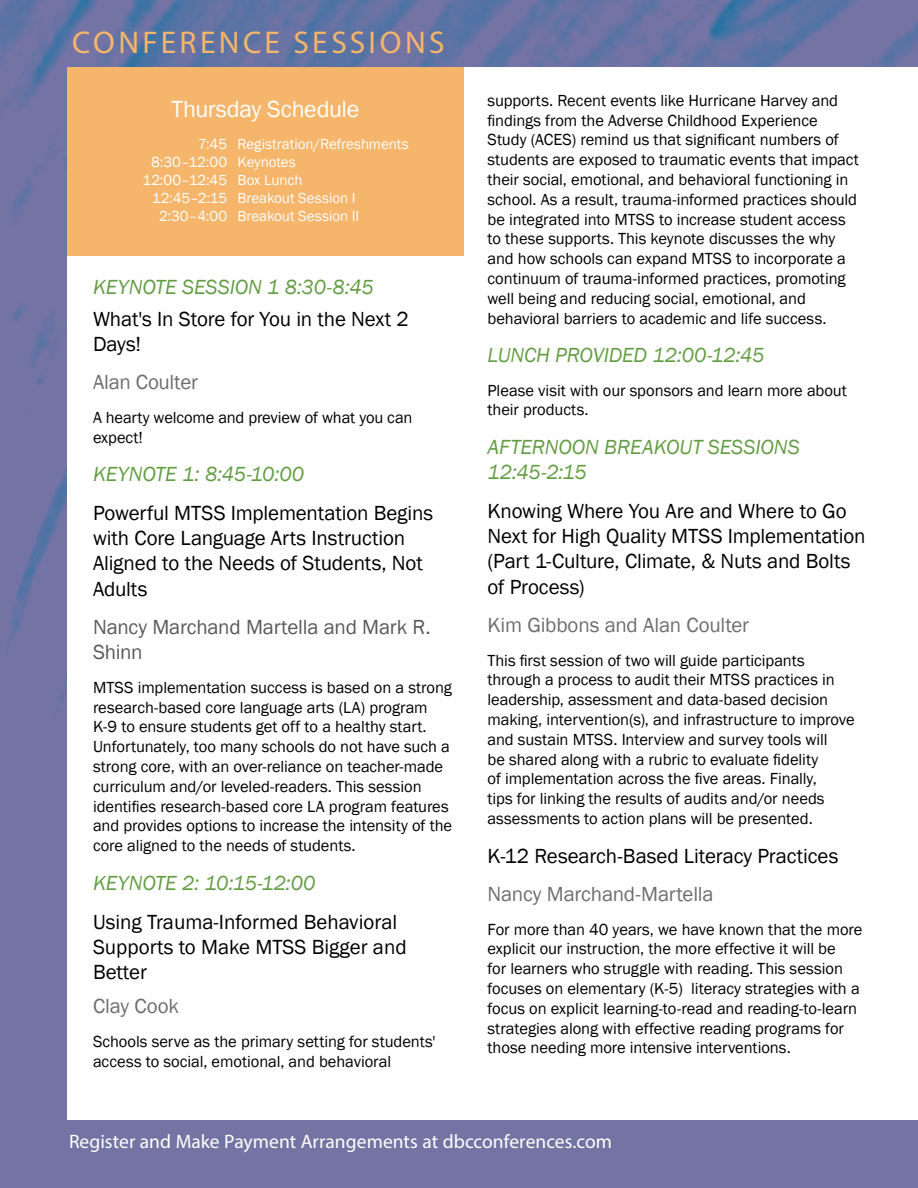
<style>
.page{position:relative;width:918px;height:1188px;background:#fff}
.page>*{position:absolute;margin:0;border:0;box-sizing:border-box;transform-origin:0 0}
.t1{font:31.5px "Myriad Pro";letter-spacing:.105em;color:#f5b56a}
.t2{font:24px "Franklin Gothic";letter-spacing:-.015em;color:#fff}
.t3{font:21px/25.2px "Franklin Gothic";letter-spacing:-.005em;color:#000}
.t4{font:italic 21px/25.2px "Franklin Gothic";letter-spacing:-.005em;color:#629d42}
.t5{font:21px "Franklin Gothic";letter-spacing:-.01em;color:#6d6e71}
.t6{font:21px/25.2px "Franklin Gothic";letter-spacing:-.01em;color:#58595b}
.t7{font:19.5px "Myriad Pro";letter-spacing:.005em;color:#fff}
.t8{font:16.5px/19.8px "Franklin Gothic";letter-spacing:-.005em;color:#000}
.t9{font:15px "Franklin Gothic";letter-spacing:-.005em;color:#fff}
</style>
<div class="page">
<img style="left:0;top:0;width:918px;height:1188px">
<div style="left:68px;top:68px;width:850px;height:1052px;background:#fff"></div>
<div style="left:68px;top:68px;width:396px;height:188px;background:#f5b56a"></div>
<h1 class="t1" style="left:72px;top:23px;width:374px">CONFERENCE SESSIONS</h1>
<h2 class="t2" style="left:172px;top:95px;width:189px">Thursday Schedule</h2>
<p class="t9" style="left:198px;top:135px;width:212px">7:45 Registration/Refreshments</p>
<p class="t9" style="left:151px;top:153px;width:146px">8:30–12:00 Keynotes</p>
<p class="t9" style="left:143px;top:171px;width:161px">12:00–12:45 Box Lunch</p>
<p class="t9" style="left:152px;top:189px;width:205px">12:45–2:15 Breakout Session I</p>
<p class="t9" style="left:159px;top:207px;width:202px">2:30–4:00 Breakout Session II</p>
<p class="t4" style="left:93px;top:275px;width:282px">KEYNOTE SESSION 1 8:30-8:45</p>
<p class="t3" style="left:93px;top:306px;width:317px">What's In Store for You in the Next 2<br>Days!</p>
<p class="t5" style="left:93px;top:369px;width:106px">Alan Coulter</p>
<p class="t8" style="left:93px;top:408px;width:321px">A hearty welcome and preview of what you can expect!</p>
<p class="t4" style="left:93px;top:462px;width:213px">KEYNOTE 1: 8:45-10:00</p>
<p class="t3" style="left:93px;top:501px;width:342px">Powerful MTSS Implementation Begins with Core Language Arts Instruction<br>Aligned to the Needs of Students, Not<br>Adults</p>
<p class="t6" style="left:93px;top:615px;width:339px">Nancy Marchand Martella and Mark R.<br>Shinn</p>
<p class="t8" style="left:93px;top:678px;width:361px">MTSS implementation success is based on a strong research-based core language arts (LA) program K-9 to ensure students get off to a healthy start.<br>Unfortunately, too many schools do not have such a strong core, with an over-reliance on teacher-made curriculum and/or leveled-readers. This session identifies research-based core LA program features and provides options to increase the intensity of the core aligned to the needs of students.</p>
<p class="t4" style="left:93px;top:871px;width:224px">KEYNOTE 2: 10:15-12:00</p>
<p class="t3" style="left:93px;top:909px;width:315px">Using Trauma-Informed Behavioral<br>Supports to Make MTSS Bigger and<br>Better</p>
<p class="t5" style="left:93px;top:993px;width:87px">Clay Cook</p>
<p class="t8" style="left:93px;top:1032px;width:344px">Schools serve as the primary setting for students' access to social, emotional, and behavioral</p>
<p class="t8" style="left:487px;top:91px;width:373px">supports. Recent events like Hurricane Harvey and findings from the Adverse Childhood Experience Study (ACES) remind us that significant numbers of students are exposed to traumatic events that impact their social, emotional, and behavioral functioning in school. As a result, trauma-informed practices should be integrated into MTSS to increase student access to these supports. This keynote discusses the why and how schools can expand MTSS to incorporate a continuum of trauma-informed practices, promoting well being and reducing social, emotional, and behavioral barriers to academic and life success.</p>
<p class="t4" style="left:488px;top:343px;width:279px">LUNCH PROVIDED 12:00-12:45</p>
<p class="t8" style="left:488px;top:380px;width:361px">Please visit with our sponsors and learn more about their products.</p>
<p class="t4" style="left:488px;top:435px;width:314px">AFTERNOON BREAKOUT SESSIONS<br>12:45-2:15</p>
<p class="t3" style="left:488px;top:499px;width:379px">Knowing Where You Are and Where to Go Next for High Quality MTSS Implementation (Part 1-Culture, Climate, &amp; Nuts and Bolts of Process)</p>
<p class="t5" style="left:488px;top:612px;width:263px">Kim Gibbons and Alan Coulter</p>
<p class="t8" style="left:488px;top:650px;width:369px">This first session of two will guide participants through a process to audit their MTSS practices in leadership, assessment and data-based decision making, intervention(s), and infrastructure to improve and sustain MTSS. Interview and survey tools will<br>be shared along with a rubric to evaluate fidelity<br>of implementation across the five areas. Finally,<br>tips for linking the results of audits and/or needs assessments to action plans will be presented.</p>
<p class="t3" style="left:488px;top:843px;width:352px">K-12 Research-Based Literacy Practices</p>
<p class="t5" style="left:488px;top:881px;width:228px">Nancy Marchand-Martella</p>
<p class="t8" style="left:488px;top:920px;width:376px">For more than 40 years, we have known that the more explicit our instruction, the more effective it will be<br>for learners who struggle with reading. This session focuses on elementary (K-5) literacy strategies with a focus on explicit learning-to-read and reading-to-learn strategies along with effective reading programs for those needing more intensive interventions.</p>
<p class="t7" style="left:69px;top:1129px;width:545px">Register and Make Payment Arrangements at dbcconferences.com</p>
</div>
